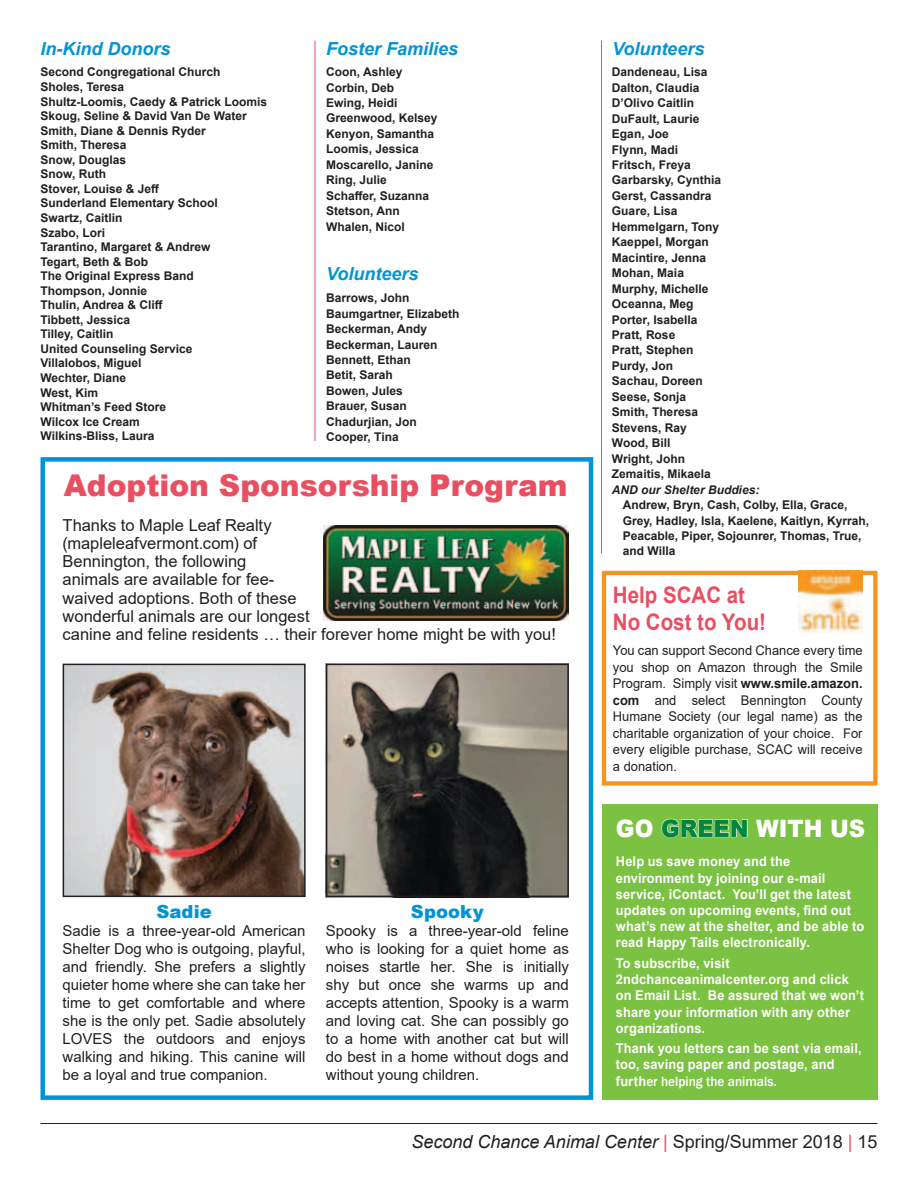
<style>
.page{position:relative;width:918px;height:1188px;background:#fff}
.page>*{position:absolute;margin:0;border:0;box-sizing:border-box;transform-origin:0 0}
.t1{font:900 30px "Arial";color:#e94e61}
.t2{font:900 24px "Arial";color:#fff;scale:.94 1}
.t3{font:700 22.8px/27.3px "Arial";color:#e94e61;scale:.9 1}
.t4{font:italic 700 18px "Arial";color:#0094d7}
.t5{font:italic 18px "Arial";color:#231f20}
.t6{font:900 18px "Arial";letter-spacing:.005em;color:#0094d7}
.t7{font:16.5px/18.1px "Arial";color:#231f20}
.t8{font:15px/18px "Arial";color:#231f20;text-align:justify}
.t9{font:500 13.95px "Franklin Gothic";color:#fff;scale:.95 1}
.t10{font:700 13.5px/16.2px "Arial";letter-spacing:.01em;color:#fff;scale:.95 1}
.t11{font:13.35px/16.5px "Arial";color:#231f20}
.t12{font:700 12px/15.5px "Arial";color:#231f20}
.t13{font:italic 700 12px "Arial";color:#231f20}
.s1{font-weight:700}
.s2{color:#00863f}
.s3{font-family:"Arial";font-weight:700;font-size:13.5px}
.s4{font-style:normal;color:#e94e61}
.s5{font-style:normal}
</style>
<div class="page">
<hr style="left:40px;top:1123px;width:838px;height:1px;background:#231f20">
<hr style="left:315px;top:40px;width:1px;height:401px;background:#e94e61">
<hr style="left:601px;top:40px;width:1px;height:514px;background:#e94e61">
<div style="left:40px;top:457px;width:553px;height:643px;border:4px solid #0094d7"></div>
<img style="left:66px;top:667px;width:237px;height:227px">
<div style="left:63px;top:664px;width:243px;height:233px;border:2px solid #231f20"></div>
<img style="left:323px;top:525px;width:246px;height:96px">
<img style="left:329px;top:667px;width:237px;height:227px">
<div style="left:326px;top:664px;width:243px;height:233px;border:2px solid #231f20"></div>
<div style="left:602px;top:571px;width:275px;height:215px;border:4px solid #f7941d"></div>
<img style="left:798px;top:571px;width:65px;height:62px">
<div style="left:602px;top:805px;width:276px;height:295px;background:#7bc142"></div>
<svg style="left:661px;top:818px;width:87px;height:20px"></svg>
<h3 class="t4" style="left:40px;top:37px;width:131px">In-Kind Donors</h3>
<h3 class="t4" style="left:326px;top:37px;width:134px">Foster Families</h3>
<h3 class="t4" style="left:612px;top:37px;width:94px">Volunteers</h3>
<p class="t12" style="left:40px;top:65px;width:228px;line-height:14.5px">Second Congregational Church<br>Sholes, Teresa<br>Shultz-Loomis, Caedy &amp; Patrick Loomis<br>Skoug, Seline &amp; David Van De Water<br>Smith, Diane &amp; Dennis Ryder<br>Smith, Theresa<br>Snow, Douglas<br>Snow, Ruth<br>Stover, Louise &amp; Jeff<br>Sunderland Elementary School<br>Swartz, Caitlin<br>Szabo, Lori<br>Tarantino, Margaret &amp; Andrew<br>Tegart, Beth &amp; Bob<br>The Original Express Band<br>Thompson, Jonnie<br>Thulin, Andrea &amp; Cliff<br>Tibbett, Jessica<br>Tilley, Caitlin<br>United Counseling Service<br>Villalobos, Miguel<br>Wechter, Diane<br>West, Kim<br>Whitman’s Feed Store<br>Wilcox Ice Cream<br>Wilkins-Bliss, Laura</p>
<p class="t12" style="left:326px;top:64px;width:113px">Coon, Ashley<br>Corbin, Deb<br>Ewing, Heidi<br>Greenwood, Kelsey<br>Kenyon, Samantha<br>Loomis, Jessica<br>Moscarello, Janine<br>Ring, Julie<br>Schaffer, Suzanna<br>Stetson, Ann<br>Whalen, Nicol</p>
<h3 class="t4" style="left:326px;top:262px;width:94px">Volunteers</h3>
<p class="t12" style="left:326px;top:290px;width:135px">Barrows, John<br>Baumgartner, Elizabeth<br>Beckerman, Andy<br>Beckerman, Lauren<br>Bennett, Ethan<br>Betit, Sarah<br>Bowen, Jules<br>Brauer, Susan<br>Chadurjian, Jon<br>Cooper, Tina</p>
<h1 class="t1" style="left:64px;top:463px;width:505px">Adoption Sponsorship Program</h1>
<p class="t7" style="left:63px;top:516px;width:495px">Thanks to Maple Leaf Realty<br>(mapleleafvermont.com) of<br>Bennington, the following<br>animals are available for fee-<br>waived adoptions. Both of these<br>wonderful animals are our longest<br>canine and feline residents … their forever home might be with you!</p>
<h3 class="t6" style="left:157px;top:898px;width:57px">Sadie</h3>
<p class="t8" style="left:63px;top:921px;width:244px">Sadie is a three-year-old American Shelter Dog who is outgoing, playful, and friendly. She prefers a slightly quieter home where she can take her time to get comfortable and where she is the only pet. Sadie absolutely LOVES the outdoors and enjoys walking and hiking. This canine will be a loyal and true companion.</p>
<h3 class="t6" style="left:411px;top:898px;width:74px">Spooky</h3>
<p class="t8" style="left:326px;top:922px;width:244px">Spooky is a three-year-old feline who is looking for a quiet home as noises startle her. She is initially shy but once she warms up and accepts attention, Spooky is a warm and loving cat. She can possibly go to a home with another cat but will do best in a home without dogs and without young children.</p>
<p class="t12" style="left:612px;top:64px;width:111px">Dandeneau, Lisa<br>Dalton, Claudia<br>D’Olivo Caitlin<br>DuFault, Laurie<br>Egan, Joe<br>Flynn, Madi<br>Fritsch, Freya<br>Garbarsky, Cynthia<br>Gerst, Cassandra<br>Guare, Lisa<br>Hemmelgarn, Tony<br>Kaeppel, Morgan<br>Macintire, Jenna<br>Mohan, Maia<br>Murphy, Michelle<br>Oceanna, Meg<br>Porter, Isabella<br>Pratt, Rose<br>Pratt, Stephen<br>Purdy, Jon<br>Sachau, Doreen<br>Seese, Sonja<br>Smith, Theresa<br>Stevens, Ray<br>Wood, Bill<br>Wright, John<br>Zemaitis, Mikaela</p>
<p class="t13" style="left:612px;top:481px;width:149px">AND our Shelter Buddies:</p>
<p class="t12" style="left:623px;top:497px;width:248px">Andrew, Bryn, Cash, Colby, Ella, Grace, Grey, Hadley, Isla, Kaelene, Kaitlyn, Kyrrah, Peacable, Piper, Sojounrer, Thomas, True, and Willa</p>
<h3 class="t3" style="left:613px;top:582px;width:172px">Help SCAC at<br>No Cost to You!</h3>
<p class="t11" style="left:613px;top:642px;width:251px">You can support Second Chance every time you shop on Amazon through the Smile Program. Simply visit <span class="s1">www.smile.amazon. com</span> and select Bennington County Humane Society (our legal name) as the charitable organization of your choice. For every eligible purchase, SCAC will receive a donation.</p>
<h2 class="t2" style="left:616px;top:811px;width:267px">GO <span class="s2">GREEN</span> WITH US</h2>
<p class="t10" style="left:616px;top:854px;width:263px">Help us save money and the environment by joining our e-mail service, iContact. You’ll get the latest updates on upcoming events, find out what’s new at the shelter, and be able to read Happy Tails electronically.</p>
<p class="t10" style="left:616px;top:955px;width:263px">To subscribe, visit<br>2ndchanceanimalcenter.org and click on Email List. Be assured that we won’t share your information with any other organizations.</p>
<p class="t10" style="left:616px;top:1041px;width:260px">Thank you letters can be sent via email, too, saving paper and postage, and</p>
<p class="t9" style="left:616px;top:1073px;width:171px"><span class="s3">furth</span>er helping the animals.</p>
<h3 class="t5" style="left:412px;top:1130px;width:467px">Second Chance Animal Center <span class="s4">|</span> <span class="s5">Spring/Summer 2018</span> <span class="s4">|</span> <span class="s5">15</span></h3>
</div>
